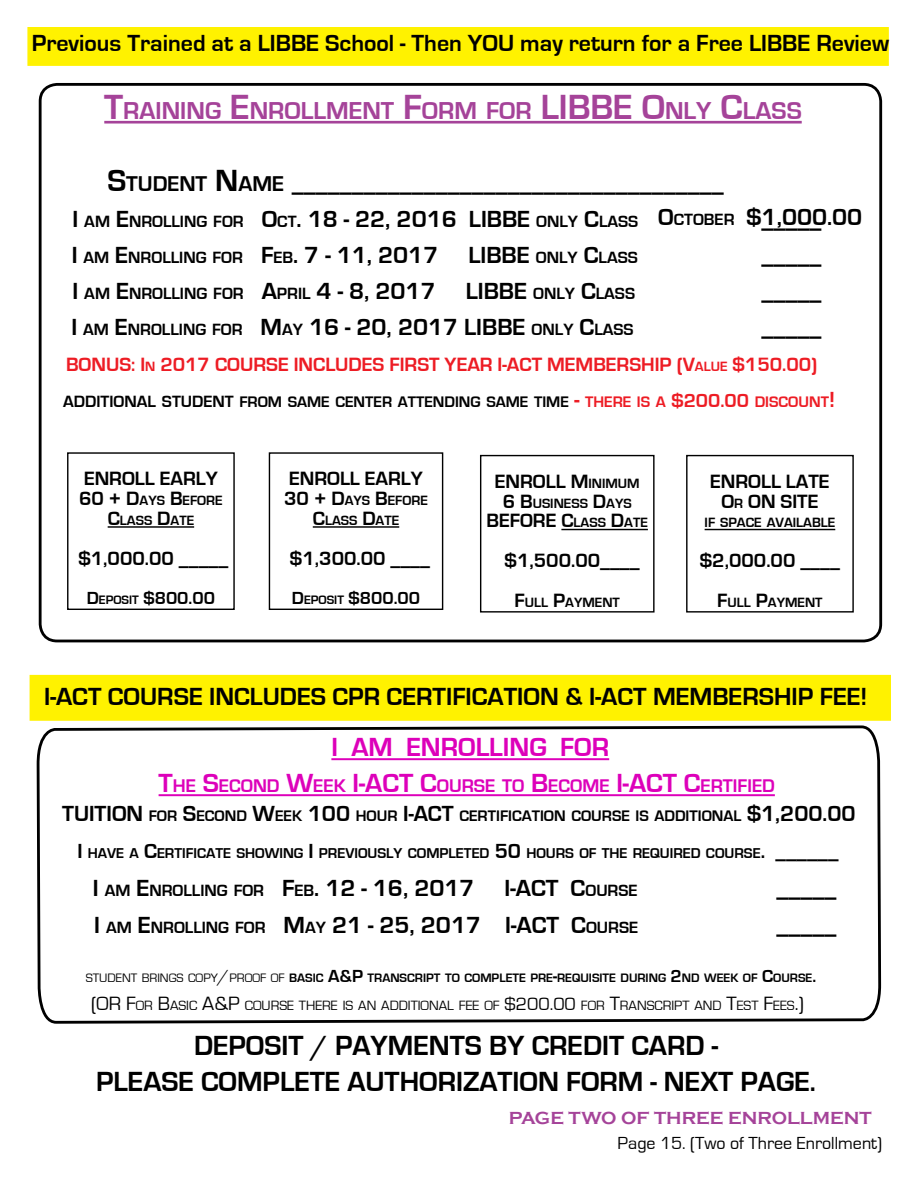
<style>
.page{position:relative;width:918px;height:1188px;background:#fff}
.page>*{position:absolute;margin:0;border:0;box-sizing:border-box;transform-origin:0 0}
.t1{font:700 28.5px "Eurostile";color:#000}
.t2{font:700 27px "Eurostile";color:#dd00ba}
.t3{font:700 25.5px "Eurostile";color:#000}
.t4{font:700 25.2px "Eurostile";color:#a54399}
.t5{font:700 24px "Eurostile";color:#000}
.t6{font:700 24px "Eurostile";color:#000}
.t7{font:700 19.8px/39.6px "Eurostile";color:#000;text-align:right}
.t8{font:700 19.8px "Eurostile";color:#ed1c24}
.t9{font:700 18.9px "Eurostile";color:#dd00ba}
.t10{font:18px "Eurostile";color:#000}
.t11{font:700 18px "Eurostile";color:#000}
.t12{font:700 18px "Copperplate Gothic";color:#a54399}
.t13{font:700 16.8px "Eurostile";color:#000}
.t14{font:700 15.75px "Eurostile";color:#000}
.t15{font:700 14.7px "Eurostile";color:#000}
.t16{font:700 13.8px/19.8px "Eurostile";color:#000;text-align:center}
.t17{font:13.8px "Eurostile";color:#000}
.t18{font:700 12.6px "Eurostile";color:#000}
.t19{font:12.6px "Eurostile";color:#000}
.s1{font-size:36px}
.s2{font-size:31.5px}
.s3{font-size:22.05px}
.s4{font-size:24px}
.s5{font-size:16.8px}
.s6{font-size:13.8px}
.s7{font-size:22.5px;color:#ed1c24}
.s8{color:#ed1c24}
.s9{font-size:19.5px;color:#ed1c24}
.s10{font-size:19.8px}
.s11{font-size:12.6px}
.s12{font-size:27px}
.s13{font-size:22.5px}
.s14{font-size:21px}
.s15{font-size:18px}
.s16{font-weight:700}
.s17{font-weight:700;font-size:18px}
.s18{font-size:18.45px}
</style>
<div class="page">
<div style="left:30px;top:675px;width:861px;height:46px;background:#fff200;border:2px solid #fff200"></div>
<div style="left:39px;top:83px;width:843px;height:559px;border:3px solid #000;border-radius:17px"></div>
<hr style="left:108px;top:526px;width:86px;height:2px;background:#000">
<div style="left:67px;top:452px;width:168px;height:158px;border:1px solid #000"></div>
<hr style="left:313px;top:526px;width:86px;height:2px;background:#000">
<div style="left:269px;top:452px;width:174px;height:158px;border:1px solid #000"></div>
<hr style="left:561px;top:529px;width:87px;height:1px;background:#000">
<div style="left:480px;top:455px;width:175px;height:158px;border:1px solid #000"></div>
<hr style="left:705px;top:529px;width:130px;height:1px;background:#000">
<div style="left:686px;top:455px;width:168px;height:158px;border:1px solid #000"></div>
<hr style="left:104px;top:121px;width:698px;height:3px;background:#a54399">
<svg style="left:38px;top:727px;width:842px;height:297px"></svg>
<hr style="left:331px;top:758px;width:278px;height:2px;background:#dd00ba">
<hr style="left:159px;top:794px;width:616px;height:2px;background:#dd00ba">
<div style="left:27px;top:27px;width:862px;height:39px;background:#fff200;border:2px solid #fff200"></div>
<h3 class="t6" style="left:32px;top:30px;width:859px">Previous Trained at a LIBBE School - Then YOU may return for a Free LIBBE Review</h3>
<h3 class="t4" style="left:104px;top:96px;width:699px"><span class="s1">T</span>RAINING <span class="s1">E</span>NROLLMENT <span class="s1">F</span>ORM FOR <span class="s1">LIBBE O</span>NLY <span class="s1">C</span>LASS</h3>
<h3 class="t5" style="left:107px;top:170px;width:618px"><span class="s2">S</span><span class="s3">TUDENT</span> <span class="s2">N</span> <span class="s3">AME</span> ____________________________________</h3>
<p class="t13" style="left:72px;top:212px;width:567px"><span class="s4">I</span> AM <span class="s4">E</span>NROLLING FOR <span class="s4">O</span>CT<span class="s4">. 18 - 22, 2016 LIBBE</span> ONLY <span class="s4">C</span>LASS</p>
<h3 class="t5" style="left:658px;top:204px;width:206px">O<span class="s5">CTOBER</span> $1,000.00</h3>
<h3 class="t5" style="left:761px;top:206px;width:61px">_____</h3>
<p class="t13" style="left:72px;top:248px;width:368px"><span class="s4">I</span> AM <span class="s4">E</span>NROLLING FOR <span class="s4">F</span>EB<span class="s4">. 7 - 11, 2017</span></p>
<p class="t13" style="left:468px;top:248px;width:171px"><span class="s4">LIBBE</span> ONLY <span class="s4">C</span>LASS</p>
<p class="t13" style="left:72px;top:284px;width:365px"><span class="s4">I</span> AM <span class="s4">E</span>NROLLING FOR <span class="s4">A</span>PRIL <span class="s4">4 - 8, 2017</span></p>
<p class="t13" style="left:466px;top:284px;width:171px"><span class="s4">LIBBE</span> ONLY <span class="s4">C</span>LASS</p>
<p class="t13" style="left:71px;top:320px;width:564px"><span class="s4">I</span> AM <span class="s4">E</span>NROLLING FOR <span class="s4">M</span>AY <span class="s4">16 - 20, 2017 LIBBE</span> ONLY <span class="s4">C</span>LASS</p>
<h3 class="t5" style="left:761px;top:242px;width:61px">_____</h3>
<h3 class="t5" style="left:761px;top:278px;width:61px">_____</h3>
<h3 class="t5" style="left:761px;top:314px;width:61px">_____</h3>
<p class="t8" style="left:66px;top:353px;width:27px">BONUS</p>
<p class="t8" style="left:131px;top:353px;width:98px">: I<span class="s6">N</span> 2017 COURS</p>
<p class="t8" style="left:278px;top:353px;width:352px">E INCLUDES FIRST YEAR I-ACT MEMBERSH</p>
<p class="t8" style="left:655px;top:353px;width:164px">IP (V<span class="s6">ALUE</span> $150.00)</p>
<p class="t14" style="left:63px;top:393px;width:773px"><span class="s5">ADDITIONAL STUDENT</span> FROM SAME CENTER ATTENDING SAME TIME <span class="s7">-</span> <span class="s8">THERE IS A</span> <span class="s9">$200.00</span> <span class="s8">DISCOUNT</span><span class="s7">!</span></p>
<p class="t7" style="left:84px;top:459px;width:25px">ENRO</p>
<p class="t7" style="left:135px;top:459px;width:84px">LL EAR LY</p>
<p class="t16" style="left:79px;top:491px;width:144px"><span class="s10">60 + D</span>AYS <span class="s10">B</span>EFORE<br><span class="s10">C</span>LASS <span class="s10">D</span>ATE</p>
<p class="t7" style="left:78px;top:539px;width:152px">$1,000.00 _____</p>
<p class="t11" style="left:87px;top:588px;width:130px">D<span class="s11">EPOSIT</span> $800.00</p>
<p class="t7" style="left:289px;top:459px;width:25px">ENRO</p>
<p class="t7" style="left:340px;top:459px;width:84px">LL EAR LY</p>
<p class="t16" style="left:284px;top:491px;width:144px"><span class="s10">30 + D</span>AYS <span class="s10">B</span>EFORE<br><span class="s10">C</span>LASS <span class="s10">D</span>ATE</p>
<p class="t7" style="left:290px;top:539px;width:142px">$1,300.00 ____</p>
<p class="t11" style="left:292px;top:588px;width:130px">D<span class="s11">EPOSIT</span> $800.00</p>
<p class="t7" style="left:495px;top:462px;width:25px">ENRO</p>
<p class="t16" style="left:503px;top:474px;width:138px;text-align:left;text-indent:43px"><span class="s10">LL M</span>INIMUM<br><span class="s10">6 B</span>USINESS <span class="s10">D</span>AYS</p>
<p class="t7" style="left:487px;top:502px;width:155px">BEFORE C<span class="s6">LASS</span> D<span class="s6">ATE </span>$1,500.00____</p>
<p class="t16" style="left:515px;top:593px;width:107px"><span class="s10">F</span>ULL <span class="s10">P</span>AYMENT</p>
<p class="t7" style="left:710px;top:462px;width:25px">ENRO</p>
<p class="t7" style="left:721px;top:472px;width:110px;line-height:19.8px;text-align:left;text-indent:40px">LL LATE<br>O<span class="s6">R</span> ON SITE</p>
<p class="t16" style="left:705px;top:513px;width:116px">IF SPACE AVAILABLE</p>
<p class="t7" style="left:700px;top:541px;width:142px">$2,000.00 ____</p>
<p class="t16" style="left:717px;top:593px;width:107px"><span class="s10">F</span>ULL <span class="s10">P</span>AYMENT</p>
<h3 class="t3" style="left:44px;top:683px;width:825px">I-ACT COURSE INCLUDES CPR CERTIFICATION &amp; I-ACT MEMBERSHIP FEE!</h3>
<h2 class="t2" style="left:331px;top:733px;width:42px">I AM</h2>
<h2 class="t2" style="left:406px;top:733px;width:34px">ENRO</h2>
<h2 class="t2" style="left:476px;top:733px;width:101px">LLING FOR</h2>
<p class="t9" style="left:159px;top:776px;width:618px"><span class="s12">T</span>HE <span class="s12">S</span>ECOND <span class="s12">W</span>EEK <span class="s12">I-ACT C</span>OURSE TO <span class="s12">B</span>ECOME <span class="s12">I-ACT C</span>ERTI FIED</p>
<p class="t14" style="left:62px;top:807px;width:795px"><span class="s13">TUITION</span> FOR <span class="s13">S</span>ECOND <span class="s13">W</span>EEK <span class="s13">100</span> HOUR <span class="s13">I-ACT</span> CERTI FICATION COURSE IS ADDITIONAL <span class="s13">$1,200.00</span></p>
<p class="t15" style="left:77px;top:846px;width:371px"><span class="s14">I</span> HAVE A <span class="s14">C</span>ERTI FICATE SHOWI NG <span class="s14">I</span> PREVIOUSLY COMPLETE</p>
<p class="t15" style="left:480px;top:846px;width:361px">D <span class="s14">50</span> HOURS OF THE REQUIRED COURSE<span class="s14">. ______</span></p>
<p class="t13" style="left:93px;top:881px;width:383px"><span class="s4">I</span> AM <span class="s4">E</span>NROLLING FOR <span class="s4">F</span>EB<span class="s4">. 12 - 16, 2017</span></p>
<h3 class="t5" style="left:505px;top:875px;width:133px">I-ACT C<span class="s5">OURSE</span></h3>
<h3 class="t5" style="left:776px;top:875px;width:61px">_____</h3>
<p class="t13" style="left:94px;top:919px;width:544px"><span class="s4">I</span> AM <span class="s4">E</span>NROLLI NG FOR <span class="s4">M</span>AY <span class="s4">21 - 25, 2017 I-ACT C</span>OURSE</p>
<h3 class="t5" style="left:776px;top:912px;width:61px">_____</h3>
<p class="t19" style="left:86px;top:971px;width:344px">STUDENT BRINGS COPY<span class="s15">/</span>PROOF OF <span class="s16">BASIC</span> <span class="s17">A&amp;P</span> <span class="s16">TRANSCRIPT</span></p>
<p class="t18" style="left:445px;top:971px;width:55px">TO COMPLETE</p>
<p class="t18" style="left:530px;top:971px;width:76px">PRE<span class="s15">-</span>REQUISITE</p>
<p class="t18" style="left:621px;top:971px;width:94px">DURING <span class="s15">2</span>ND WEE</p>
<p class="t18" style="left:730px;top:971px;width:87px">K OF <span class="s15">C</span>OURSE<span class="s15">.</span></p>
<p class="t17" style="left:91px;top:998px;width:714px"><span class="s10">(OR F</span>OR <span class="s10">B</span>ASIC <span class="s10">A&amp;P</span> COURSE THERE IS AN ADDITIONAL FEE OF <span class="s18">$200.00</span> FOR <span class="s10">T</span>RANSCRIPT AND <span class="s10">T</span>EST <span class="s10">F</span>EES<span class="s10">.)</span></p>
<h1 class="t1" style="left:194px;top:1030px;width:180px">DEPOSIT / PAYM</h1>
<h1 class="t1" style="left:414px;top:1030px;width:237px">ENTS BY CREDIT CARD</h1>
<h1 class="t1" style="left:712px;top:1030px;width:8px">-</h1>
<h1 class="t1" style="left:96px;top:1066px;width:126px">PLEASE COM</h1>
<h1 class="t1" style="left:263px;top:1066px;width:156px">PLETE AUTHOR</h1>
<h1 class="t1" style="left:456px;top:1066px;width:130px">IZATION FORM</h1>
<h1 class="t1" style="left:651px;top:1066px;width:167px">- NEXT PAGE.</h1>
<p class="t12" style="left:509px;top:1108px;width:15px">PAGE</p>
<p class="t12" style="left:569px;top:1108px;width:113px">TWO OF THREE</p>
<p class="t12" style="left:728px;top:1108px;width:15px">ENROLL</p>
<p class="t12" style="left:813px;top:1108px;width:60px">MENT</p>
<p class="t10" style="left:618px;top:1133px;width:266px">Page 15. (Two of Three Enrollment)</p>
</div>
